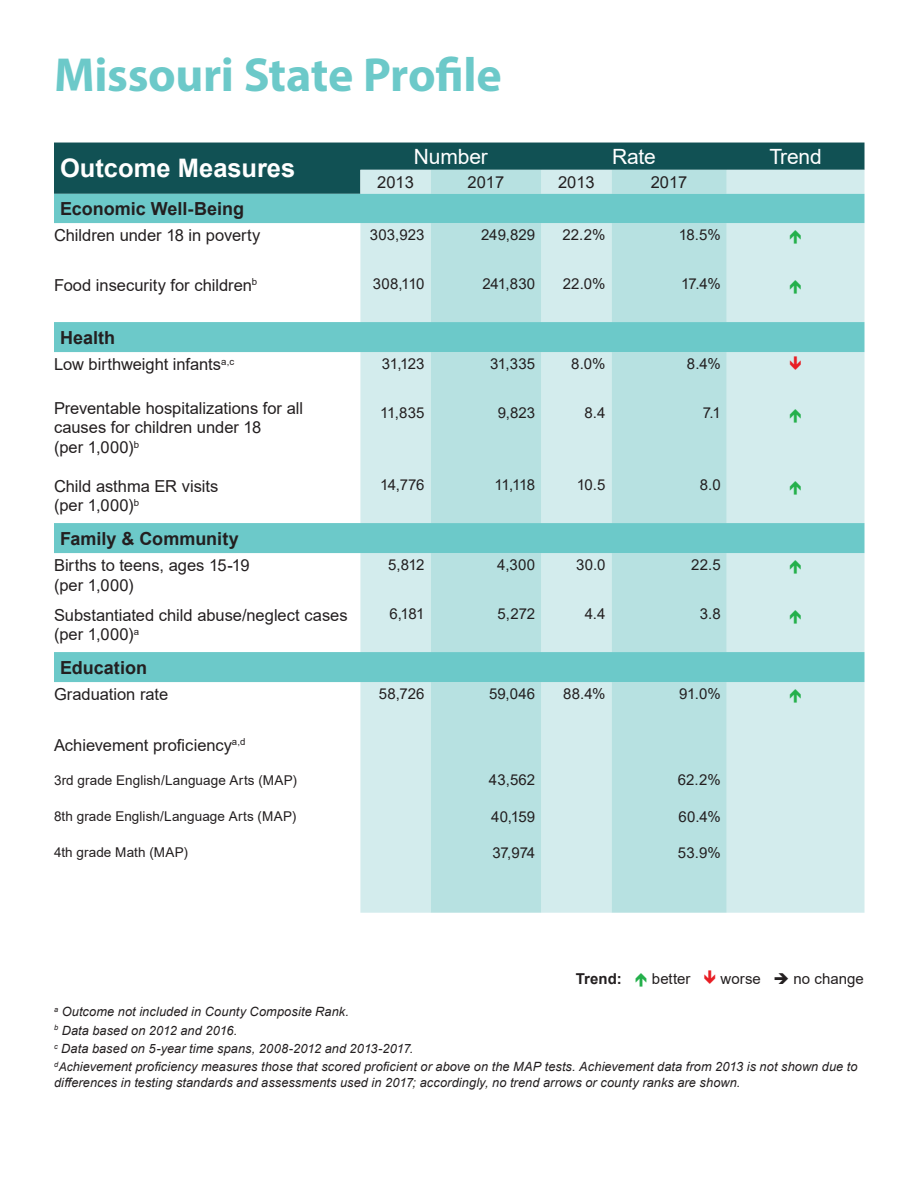
<style>
.page{position:relative;width:918px;height:1188px;background:#fff}
.page>*{position:absolute;margin:0;border:0;box-sizing:border-box;transform-origin:0 0}
.County_Name{font:700 48px "Myriad Pro";letter-spacing:-.01em;color:#6cc9c9}
.Head{font:700 25.5px "Arial";color:#fff}
.Column_head{font:21px "Arial";letter-spacing:-.005em;color:#fff}
.Subhead{font:700 18px "Arial";color:#231f20}
.Row_head{font:16.5px/19.8px "Arial";color:#231f20}
.Column_subhead{font:16.5px "Arial";color:#231f20}
.Numbers{font:15px "Arial";letter-spacing:.005em;color:#231f20}
.t1{font:700 15px "Arial";letter-spacing:.005em;color:#231f20}
.Row_head-2{font:13.5px "Arial";letter-spacing:.005em;color:#231f20}
.Footnote{font:italic 12.75px/15.3px "Arial";letter-spacing:.01em;color:#231f20}
.s1{font-size:12px}
</style>
<div class="page">
<div style="left:54px;top:143px;width:811px;height:51px;background:#115154"></div>
<div style="left:360px;top:170px;width:505px;height:743px;background:#d3eced"></div>
<svg style="left:431px;top:170px;width:296px;height:743px;background:#bde3e3"></svg>
<svg style="left:54px;top:194px;width:811px;height:158px"></svg>
<svg style="left:54px;top:523px;width:811px;height:159px"></svg>
<svg style="left:790px;top:230px;width:11px;height:14px"></svg>
<svg style="left:790px;top:280px;width:11px;height:14px"></svg>
<svg style="left:790px;top:357px;width:11px;height:13px"></svg>
<svg style="left:790px;top:409px;width:11px;height:14px"></svg>
<svg style="left:790px;top:481px;width:11px;height:14px"></svg>
<svg style="left:790px;top:560px;width:11px;height:14px"></svg>
<svg style="left:790px;top:610px;width:11px;height:14px"></svg>
<svg style="left:790px;top:689px;width:11px;height:14px"></svg>
<p class="County_Name" style="left:54px;top:43px;width:449px">Missouri State Profile</p>
<p class="Head" style="left:60px;top:151px;width:237px">Outcome Measures</p>
<p class="Column_head" style="left:414px;top:142px;width:76px">Number</p>
<p class="Column_head" style="left:612px;top:142px;width:45px">Rate</p>
<p class="Column_head" style="left:769px;top:142px;width:54px">Trend</p>
<p class="Column_subhead" style="left:377px;top:171px;width:38px">2013</p>
<p class="Column_subhead" style="left:468px;top:171px;width:38px">2017</p>
<p class="Column_subhead" style="left:558px;top:171px;width:38px">2013</p>
<p class="Column_subhead" style="left:651px;top:171px;width:38px">2017</p>
<p class="Subhead" style="left:60px;top:196px;width:186px">Economic Well-Being</p>
<p class="Row_head" style="left:54px;top:225px;width:208px">Children under 18 in poverty</p>
<p class="Numbers" style="left:370px;top:224px;width:56px">303,923</p>
<p class="Numbers" style="left:481px;top:224px;width:56px">249,829</p>
<p class="Numbers" style="left:562px;top:224px;width:45px">22.2%</p>
<p class="Numbers" style="left:679px;top:224px;width:44px">18.5%</p>
<p class="Row_head" style="left:54px;top:275px;width:205px">Food insecurity for children<sup>b</sup></p>
<p class="Numbers" style="left:373px;top:274px;width:53px">308,110</p>
<p class="Numbers" style="left:482px;top:274px;width:54px">241,830</p>
<p class="Numbers" style="left:563px;top:274px;width:44px">22.0%</p>
<p class="Numbers" style="left:681px;top:274px;width:41px">17.4%</p>
<p class="Subhead" style="left:60px;top:325px;width:57px">Health</p>
<p class="Row_head" style="left:54px;top:354px;width:182px">Low birthweight infants<sup>a,c</sup></p>
<p class="Numbers" style="left:382px;top:353px;width:44px">31,123</p>
<p class="Numbers" style="left:490px;top:353px;width:47px">31,335</p>
<p class="Numbers" style="left:571px;top:353px;width:36px">8.0%</p>
<p class="Numbers" style="left:687px;top:353px;width:35px">8.4%</p>
<p class="Row_head" style="left:54px;top:398px;width:251px">Preventable hospitalizations for all causes for children under 18</p>
<p class="Row_head" style="left:54px;top:437px;width:87px">(per 1,000)<sup>b</sup></p>
<p class="Numbers" style="left:380px;top:403px;width:46px">11,835</p>
<p class="Numbers" style="left:498px;top:403px;width:39px">9,823</p>
<p class="Numbers" style="left:584px;top:403px;width:23px">8.4</p>
<p class="Numbers" style="left:703px;top:403px;width:19px">7.1</p>
<p class="Row_head" style="left:54px;top:476px;width:166px">Child asthma ER visits (per 1,000)<sup>b</sup></p>
<p class="Numbers" style="left:380px;top:475px;width:46px">14,776</p>
<p class="Numbers" style="left:495px;top:475px;width:42px">11,118</p>
<p class="Numbers" style="left:577px;top:475px;width:30px">10.5</p>
<p class="Numbers" style="left:700px;top:475px;width:22px">8.0</p>
<p class="Subhead" style="left:60px;top:526px;width:180px">Family &amp; Community</p>
<p class="Row_head" style="left:54px;top:555px;width:197px">Births to teens, ages 15-19</p>
<p class="Row_head" style="left:54px;top:575px;width:81px">(per 1,000)</p>
<p class="Numbers" style="left:388px;top:554px;width:38px">5,812</p>
<p class="Numbers" style="left:497px;top:554px;width:40px">4,300</p>
<p class="Numbers" style="left:576px;top:554px;width:31px">30.0</p>
<p class="Numbers" style="left:691px;top:554px;width:31px">22.5</p>
<p class="Row_head" style="left:54px;top:605px;width:295px">Substantiated child abuse/neglect cases (per 1,000)<sup>a</sup></p>
<p class="Numbers" style="left:389px;top:604px;width:37px">6,181</p>
<p class="Numbers" style="left:498px;top:604px;width:39px">5,272</p>
<p class="Numbers" style="left:585px;top:604px;width:22px">4.4</p>
<p class="Numbers" style="left:700px;top:604px;width:23px">3.8</p>
<p class="Subhead" style="left:60px;top:655px;width:89px">Education</p>
<p class="Row_head" style="left:54px;top:684px;width:116px">Graduation rate</p>
<p class="Numbers" style="left:379px;top:683px;width:47px">58,726</p>
<p class="Numbers" style="left:489px;top:683px;width:48px">59,046</p>
<p class="Numbers" style="left:563px;top:683px;width:44px">88.4%</p>
<p class="Numbers" style="left:679px;top:683px;width:43px">91.0%</p>
<p class="Row_head" style="left:54px;top:735px;width:193px">Achievement proficiency<sup>a,d</sup></p>
<p class="Row_head-2" style="left:54px;top:771px;width:244px">3rd grade English/Language Arts (MAP)</p>
<p class="Numbers" style="left:489px;top:770px;width:48px">43,562</p>
<p class="Numbers" style="left:678px;top:770px;width:44px">62.2%</p>
<p class="Row_head-2" style="left:54px;top:806px;width:244px">8th grade English/Language Arts (MAP)</p>
<p class="Numbers" style="left:491px;top:806px;width:46px">40,159</p>
<p class="Numbers" style="left:678px;top:806px;width:44px">60.4%</p>
<p class="Row_head-2" style="left:54px;top:842px;width:135px">4th grade Math (MAP)</p>
<p class="Numbers" style="left:492px;top:842px;width:44px">37,974</p>
<p class="Numbers" style="left:678px;top:842px;width:44px">53.9%</p>
<p class="t1" style="left:576px;top:969px;width:47px">Trend:</p>
<p class="Numbers" style="left:652px;top:969px;width:40px">better</p>
<p class="Numbers" style="left:721px;top:969px;width:145px">worse ➔ no change</p>
<p class="Footnote" style="left:54px;top:1004px;width:297px"><sup>a</sup> Outcome not included in County Composite Rank.</p>
<p class="Footnote" style="left:54px;top:1023px;width:185px"><sup>b</sup> Data based on 2012 and 2016.</p>
<p class="Footnote" style="left:54px;top:1041px;width:361px"><sup>c</sup> Data based on 5-year time spans, 2008-2012 and 2013-2017.</p>
<p class="Footnote" style="left:54px;top:1059px;width:805px"><sup>d</sup><span class="s1">Ac</span>hievement proficiency measures those that scored proficient or above on the MAP tests. Achievement data from 2013 is not shown due to differences in testing standards and assessments used in 2017; accordingly, no trend arrows or county ranks are shown.</p>
</div>
